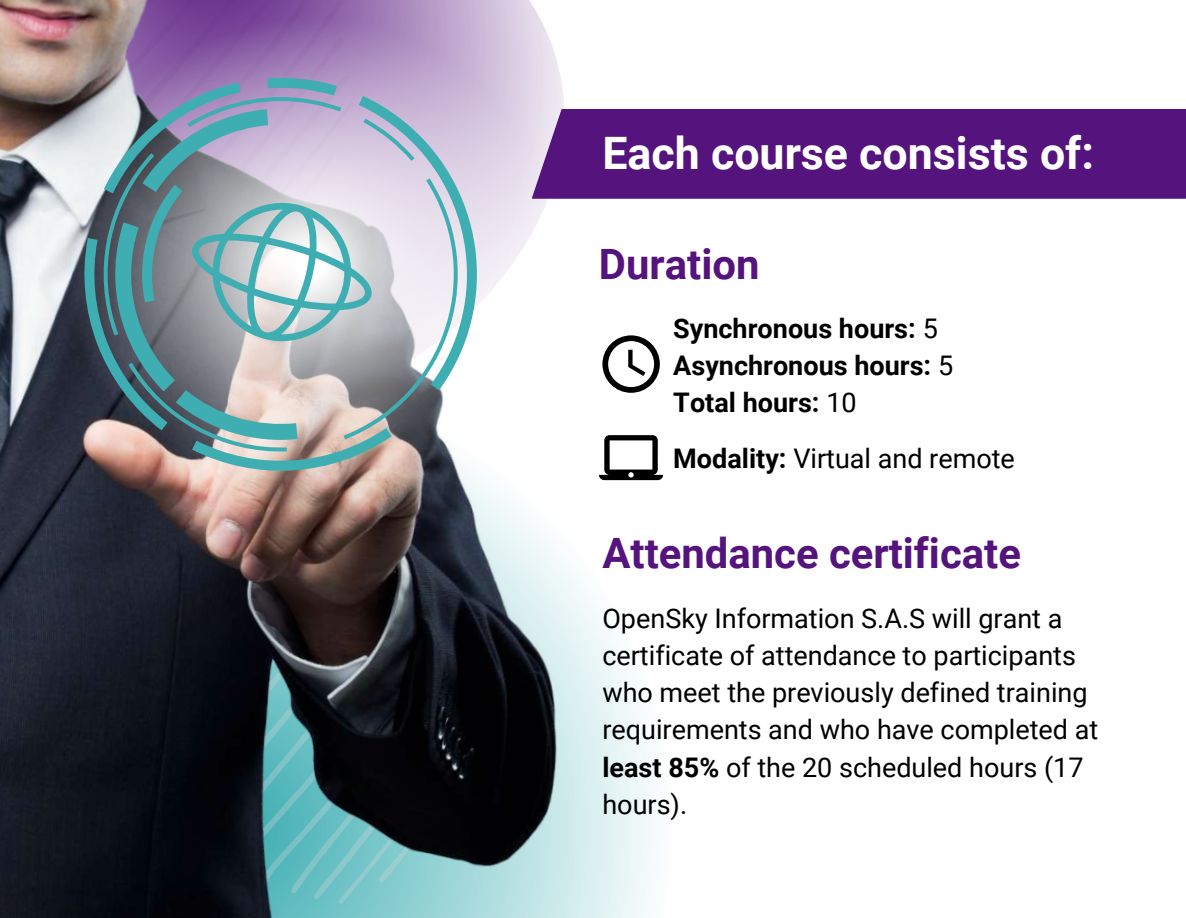
<style>
.page{position:relative;width:1186px;height:918px;background:#fff}
.page>*{position:absolute;margin:0;border:0;box-sizing:border-box;transform-origin:0 0}
.t1{font:700 44.7px "Roboto";color:#fff}
.t2{font:700 41.85px "Roboto";color:#54137d}
.t3{font:27px/37.2px "Roboto";color:#000}
.t4{font:700 27px/37.2px "Roboto";color:#000}
.s1{font-weight:400}
.s2{font-weight:700}
</style>
<div class="page">
<img style="left:0;top:344px;width:641px;height:574px">
<svg style="left:42px;top:0;width:536px;height:531px"></svg>
<svg style="left:81px;top:78px;width:401px;height:395px"></svg>
<img style="left:0;top:0;width:374px;height:344px">
<div style="left:532px;top:109px;width:654px;height:90px;background:#54137d"></div>
<svg style="left:602px;top:335px;width:58px;height:58px"></svg>
<svg style="left:599px;top:435px;width:64px;height:45px"></svg>
<h1 class="t1" style="left:602px;top:128px;width:493px">Each course consists of:</h1>
<h2 class="t2" style="left:599px;top:240px;width:162px">Duration</h2>
<p class="t4" style="left:673px;top:310px;width:281px">Synchronous hours: <span class="s1">5<br></span>Asynchronous hours: <span class="s1">5<br></span>Total hours: <span class="s1">10</span></p>
<p class="t3" style="left:673px;top:440px;width:343px"><span class="s2">Modality:</span> Virtual and remote</p>
<h2 class="t2" style="left:602px;top:529px;width:420px">Attendance certificate</h2>
<p class="t3" style="left:602px;top:600px;width:497px">OpenSky Information S.A.S will grant a certificate of attendance to participants who meet the previously defined training requirements and who have completed at <span class="s2">least 85%</span> of the 20 scheduled hours (17 hours).</p>
</div>
